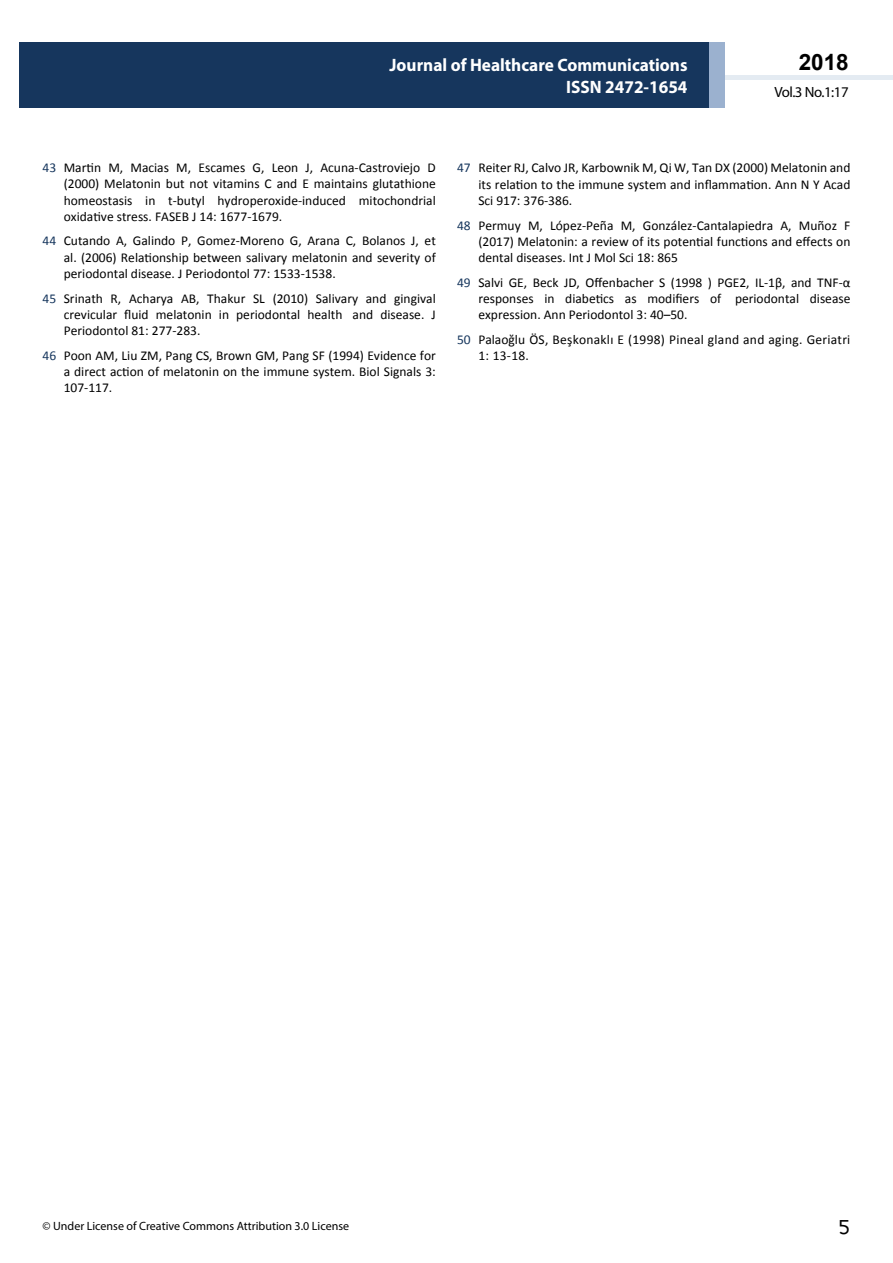
<style>
.page{position:relative;width:893px;height:1263px;background:#fff}
.page>*{position:absolute;margin:0;border:0;box-sizing:border-box;transform-origin:0 0}
.t1{font:25.5px "Tunga";color:#000}
.t2{font:700 22.5px "Arial";color:#000}
.t3{font:700 18px/21.6px "Myriad Pro";color:#fff;text-align:right;scale:.96 1}
.t4{font:14.85px "Myriad Pro";letter-spacing:-.03em;color:#000}
.t5{font:13.5px/16.2px "Calibri";color:#000;text-align:justify}
.t6{font:13.5px/16.2px "Calibri";letter-spacing:.02em;color:#000}
.t7{font:12px "Myriad Pro";color:#000}
.s1{color:#16365d}
</style>
<div class="page">
<hr style="left:725px;top:75px;width:168px;height:4px;background:#e4ebf2">
<div style="left:19px;top:42px;width:690px;height:66px;background:#16365d"></div>
<div style="left:709px;top:42px;width:16px;height:66px;background:#9bb1cf"></div>
<h3 class="t3" style="left:389px;top:54px;width:312px">Journal of Healthcare Communications<br>ISSN 2472-1654</h3>
<h3 class="t3" style="left:517px;top:53px;width:198px">ARCHIVOS DE MEDICINA<br>ISSN 1698-9 65</h3>
<h2 class="t2" style="left:799px;top:47px;width:52px">2018</h2>
<p class="t4" style="left:774px;top:83px;width:76px">Vol.3 No.1:17</p>
<p class="t5" style="left:64px;top:160px;width:374px;text-indent:-21px"><span class="s1">43</span> Martin M, Macias M, Escames G, Leon J, Acuna-Castroviejo D (2000) Melatonin but not vitamins C and E maintains glutathione homeostasis in t-butyl hydroperoxide-induced mitochondrial oxidative stress. FASEB J 14: 1677-1679.</p>
<p class="t5" style="left:64px;top:233px;width:374px;text-indent:-21px"><span class="s1">44</span> Cutando A, Galindo P, Gomez-Moreno G, Arana C, Bolanos J, et al. (2006) Relationship between salivary melatonin and severity of periodontal disease. J Periodontol 77: 1533-1538.</p>
<p class="t5" style="left:64px;top:290px;width:374px;text-indent:-21px"><span class="s1">45</span> Srinath R, Acharya AB, Thakur SL (2010) Salivary and gingival crevicular fluid melatonin in periodontal health and disease. J Periodontol 81: 277-283.</p>
<p class="t5" style="left:64px;top:347px;width:374px;text-indent:-21px"><span class="s1">46</span> Poon AM, Liu ZM, Pang CS, Brown GM, Pang SF (1994) Evidence for a direct action of melatonin on the immune system. Biol Signals 3:<br>107-117.</p>
<p class="t5" style="left:478px;top:160px;width:374px;text-indent:-21px"><span class="s1">47</span> Reiter RJ, Calvo JR, Karbownik M, Qi W, Tan DX (2000) Melatonin and its relation to the immune system and inflammation. Ann N Y Acad Sci 917: 376-386.</p>
<p class="t5" style="left:478px;top:217px;width:374px;text-indent:-21px"><span class="s1">48</span> Permuy M, López-Peña M, González-Cantalapiedra A, Muñoz F (2017) Melatonin: a review of its potential functions and effects on dental diseases. Int J Mol Sci 18: 865</p>
<p class="t5" style="left:478px;top:274px;width:374px;text-indent:-21px"><span class="s1">49</span> Salvi GE, Beck JD, Offenbacher S (1998 ) PGE2, IL-1β, and TNF-α responses in diabetics as modifiers of periodontal disease expression. Ann Periodontol 3: 40–50.</p>
<p class="t6" style="left:478px;top:331px;width:373px;text-indent:-21px"><span class="s1">50</span> Palaoğlu ÖS, Beşkonaklı E (1998) Pineal gland and aging. Geriatri<br>1: 13-18.</p>
<p class="t7" style="left:42px;top:1218px;width:308px">© Under License of Creative Commons Attribution 3.0 License</p>
<h1 class="t1" style="left:839px;top:1210px;width:13px">5</h1>
</div>
